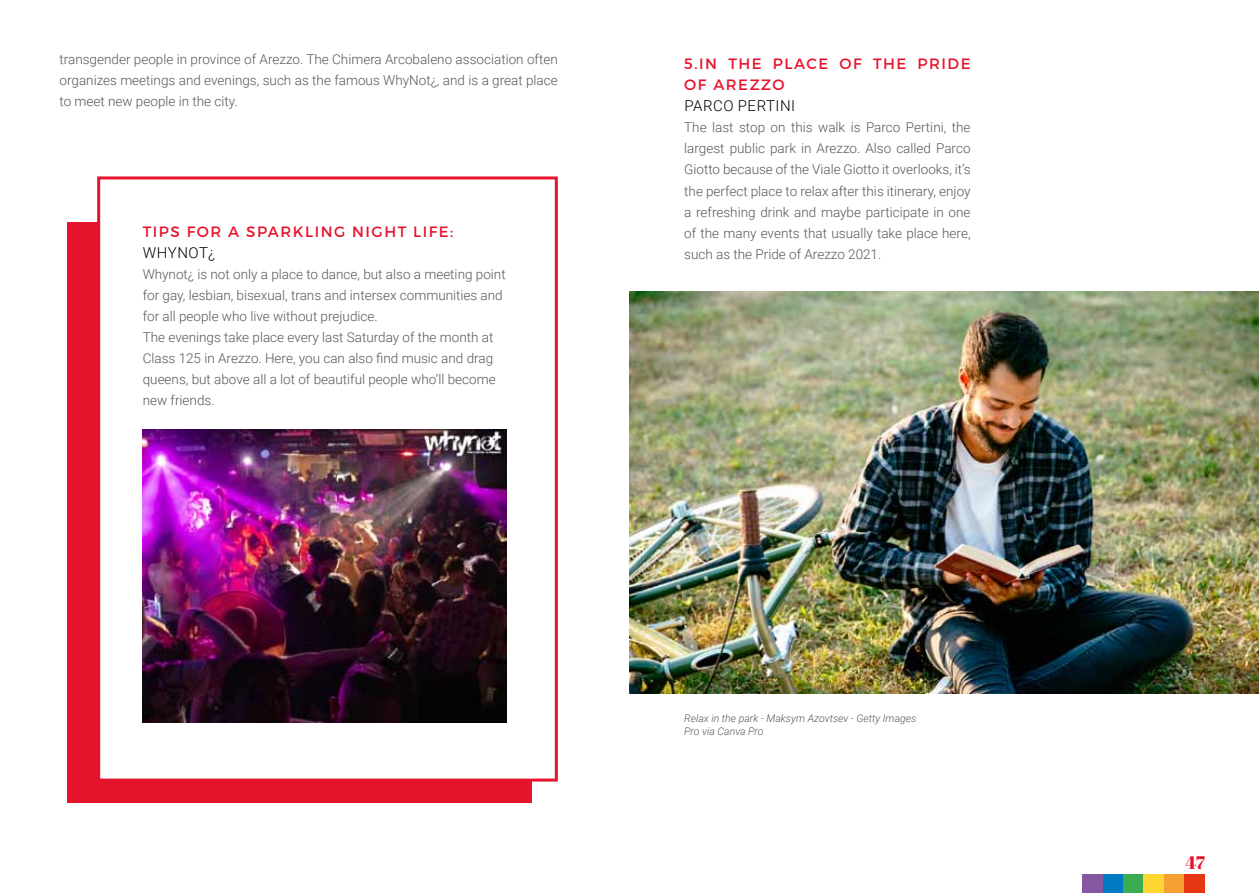
<style>
.page{position:relative;width:1259px;height:893px;background:#fff}
.page>*{position:absolute;margin:0;border:0;box-sizing:border-box;transform-origin:0 0}
.t1{font:18.15px "Abril Fatface";color:#e5142c}
.t2{font:15px "Montserrat";letter-spacing:.1em;color:#e5142c}
.t3{font:300 15px "Roboto";color:#000}
.t4{font:300 13.5px/21px "Roboto";color:#575756;text-align:justify}
.t5{font:italic 300 10.5px/12.6px "Roboto";color:#575756}
</style>
<div class="page">
<div style="left:67px;top:222px;width:464px;height:581px;background:#e5142c"></div>
<div style="left:99px;top:178px;width:457px;height:602px;background:#fff"></div>
<div style="left:97px;top:176px;width:461px;height:606px;border:3px solid #e5142c"></div>
<img style="left:143px;top:430px;width:363px;height:292px">
<img style="left:629px;top:291px;width:630px;height:402px">
<div style="left:1082px;top:874px;width:21px;height:19px;background:#8457a0"></div>
<div style="left:1164px;top:874px;width:20px;height:19px;background:#f6a033"></div>
<div style="left:1103px;top:874px;width:20px;height:19px;background:#007bc1"></div>
<div style="left:1184px;top:874px;width:21px;height:19px;background:#e63612"></div>
<div style="left:1123px;top:874px;width:20px;height:19px;background:#3bac52"></div>
<div style="left:1143px;top:874px;width:21px;height:19px;background:#ffd631"></div>
<p class="t4" style="left:60px;top:48px;width:500px">transgender people in province of Arezzo. The Chimera Arcobaleno association often organizes meetings and evenings, such as the famous WhyNot¿, and is a great place to meet new people in the city.</p>
<p class="t2" style="left:143px;top:222px;width:20px">TIPS</p>
<p class="t2" style="left:187px;top:222px;width:12px">FOR</p>
<p class="t2" style="left:228px;top:222px;width:30px">A SPAR</p>
<p class="t2" style="left:293px;top:222px;width:33px">KLING</p>
<p class="t2" style="left:352px;top:222px;width:11px">NIG</p>
<p class="t2" style="left:384px;top:222px;width:71px">HT LIFE:</p>
<p class="t3" style="left:143px;top:242px;width:25px">Whynot</p>
<p class="t3" style="left:208px;top:242px;width:8px">¿</p>
<p class="t4" style="left:143px;top:263px;width:364px;text-align:left">Whynot¿ is not only a place to dance, but also a meeting point for gay, lesbian, bisexual, trans and intersex communities and for all people who live without prejudice.<br>The evenings take place every last Saturday of the month at Class 125 in Arezzo. Here, you can also find music and drag queens, but above all a lot of beautiful people who’ll become new friends.</p>
<p class="t2" style="left:684px;top:55px;width:66px">5.IN THE</p>
<p class="t2" style="left:773px;top:55px;width:122px">PLACE OF THE</p>
<p class="t2" style="left:917px;top:55px;width:42px">PRIDE</p>
<p class="t2" style="left:684px;top:76px;width:66px">OF AREZZ</p>
<p class="t2" style="left:772px;top:76px;width:14px">O</p>
<p class="t3" style="left:684px;top:96px;width:20px">Parco</p>
<p class="t3" style="left:738px;top:96px;width:19px">Pertini</p>
<p class="t4" style="left:684px;top:117px;width:288px">The last stop on this walk is Parco Pertini, the largest public park in Arezzo. Also called Parco Giotto because of the Viale Giotto it overlooks, it’s the perfect place to relax after this itinerary, enjoy a refreshing drink and maybe participate in one of the many events that usually take place here, such as the Pride of Arezzo 2021.</p>
<p class="t5" style="left:684px;top:711px;width:234px">Relax in the park - Maksym Azovtsev - Getty Images<br>Pro via Canva Pro</p>
<h1 class="t1" style="left:1185px;top:850px;width:21px">47</h1>
</div>
